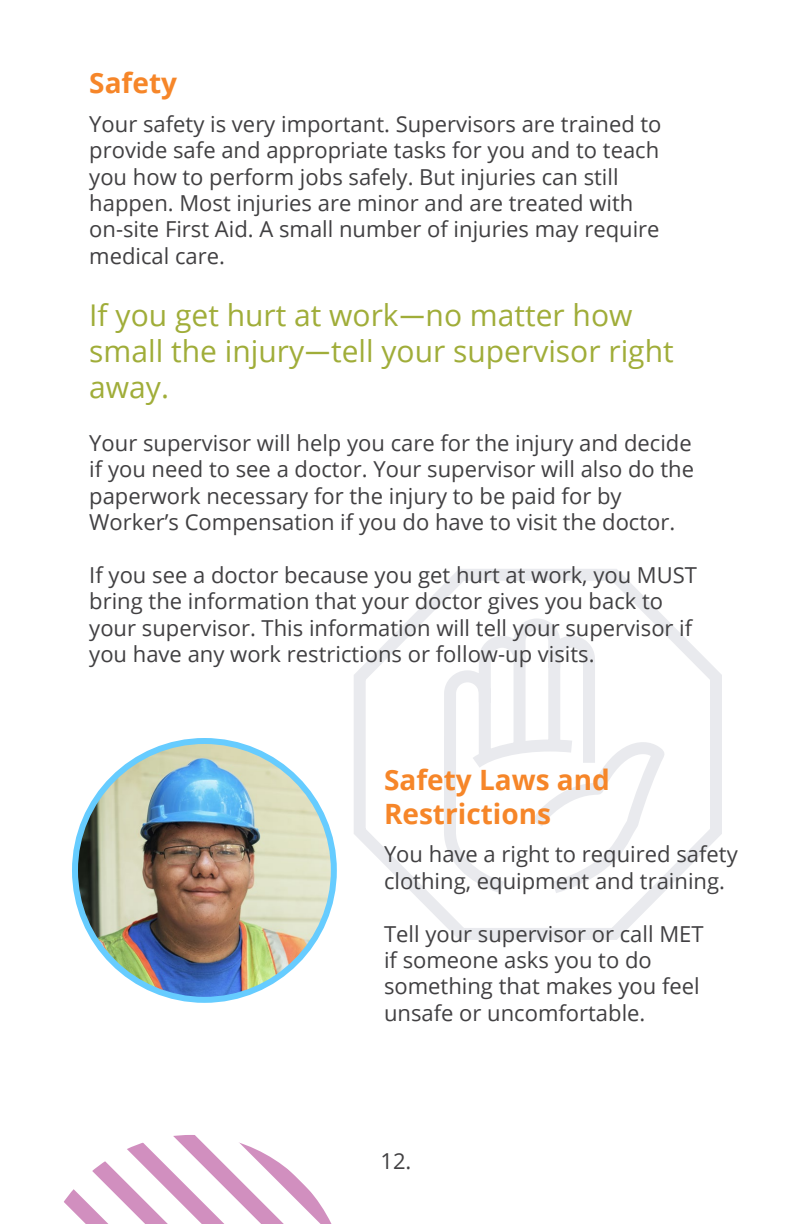
<style>
.page{position:relative;width:792px;height:1224px;background:#fff}
.page>*{position:absolute;margin:0;border:0;box-sizing:border-box;transform-origin:0 0}
.t1{font:30px/36px "Open Sans";color:#a0ad39}
.t2{font:700 28px/33.6px "Open Sans";color:#f68629}
.t3{font:22px/26.4px "Open Sans";color:#414042}
.s1{font-family:"Gotham"}
</style>
<div class="page">
<svg style="left:354px;top:569px;width:368px;height:371px"></svg>
<img style="left:75px;top:741px;width:259px;height:259px;border-radius:129px">
<div style="left:72px;top:738px;width:265px;height:265px;border:6px solid #6cf;border-radius:50%"></div>
<svg style="left:64px;top:1135px;width:268px;height:89px"></svg>
<p class="t2" style="left:89px;top:66px;width:89px">Safety</p>
<p class="t3" style="left:89px;top:110px;width:574px">Your safety is very important. Supervisors are trained to provide safe and appropriate tasks for you and to teach you how to perform jobs safely. But injuries can still happen. Most injuries are minor and are treated with on-site First Aid. A small number of injuries may require medical care.</p>
<p class="t1" style="left:89px;top:297px;width:586px">If you get hurt at work<span class="s1">—</span>no matter how small the injury<span class="s1">—</span>tell your supervisor right away.</p>
<p class="t3" style="left:89px;top:429px;width:606px">Your supervisor will help you care for the injury and decide if you need to see a doctor. Your supervisor will also do the paperwork necessary for the injury to be paid for by Worker’s Compensation if you do have to visit the doctor.</p>
<p class="t3" style="left:89px;top:561px;width:609px">If you see a doctor because you get hurt at work, you MUST bring the information that your doctor gives you back to your supervisor. This information will tell your supervisor if you have any work restrictions or follow-up visits.</p>
<p class="t2" style="left:384px;top:763px;width:228px">Safety Laws and<br>Restrictions</p>
<p class="t3" style="left:384px;top:841px;width:355px">You have a right to required safety clothing, equipment and training.</p>
<p class="t3" style="left:384px;top:920px;width:321px">Tell your supervisor or call MET if someone asks you to do something that makes you feel unsafe or uncomfortable.</p>
<p class="t3" style="left:380px;top:1147px;width:33px">12.</p>
</div>
